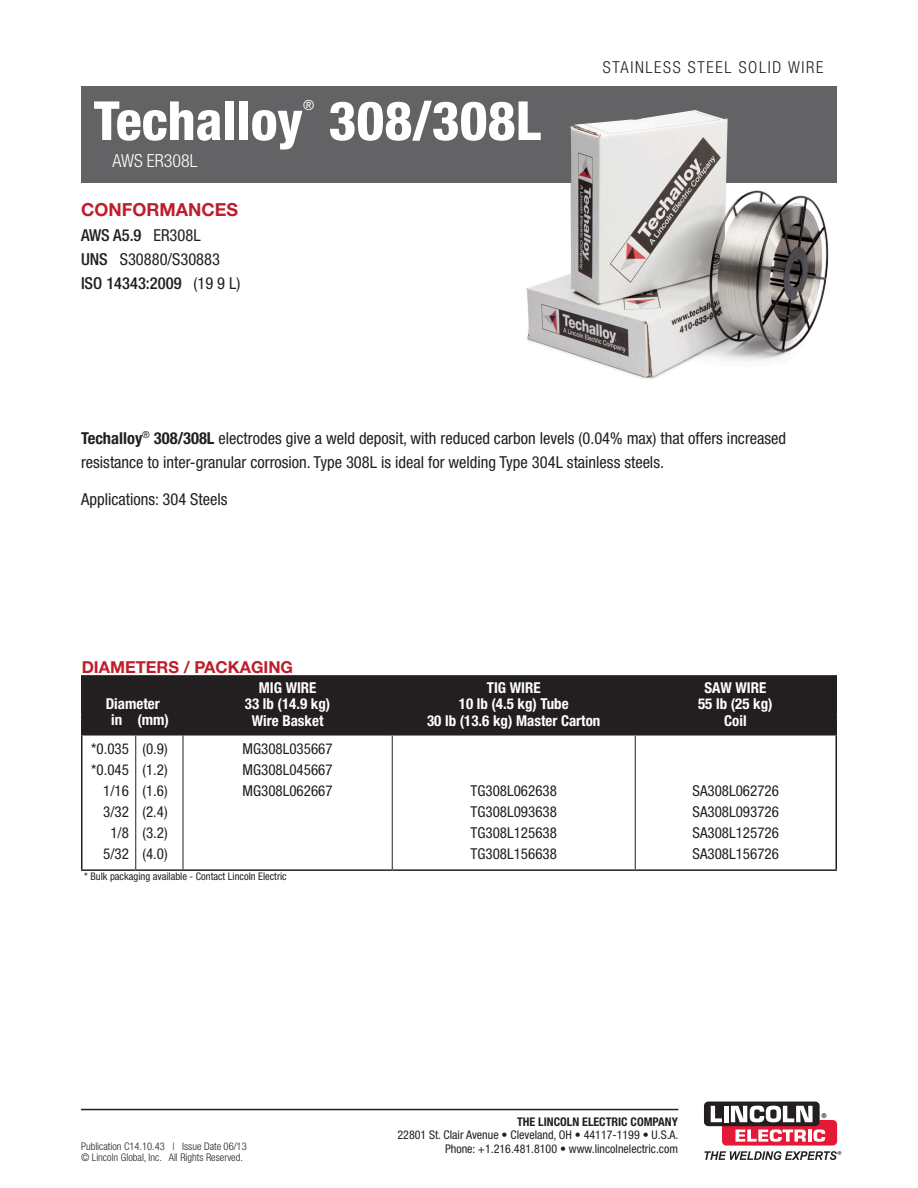
<style>
.page{position:relative;width:918px;height:1188px;background:#fff}
.page>*{position:absolute;margin:0;border:0;box-sizing:border-box;transform-origin:0 0}
.t1{font:800 condensed 54px "Helvetica Neue LT Std";color:#fff}
.product_page_headers{font:700 18px "Helvetica Neue LT Std";color:#be1d2c}
.t2{font:300 condensed 18px "Helvetica Neue LT Std";color:#fff}
.t3{font:condensed 16.5px/24px "Helvetica Neue LT Std";color:#231f20}
.t4{font:500 condensed 16.5px "Helvetica Neue LT Std";color:#231f20}
.t5{font:300 condensed 16.5px "Helvetica Neue LT Std";letter-spacing:.1em;color:#231f20}
.t6{font:700 16.5px "Helvetica Neue LT Std";color:#be1d2c}
.t7{font:condensed 15px "Helvetica Neue LT Std";color:#231f20}
.t8{font:700 condensed 15px/16.5px "Helvetica Neue LT Std";color:#fff;text-align:center}
.t9{font:condensed 13.95px "Helvetica Neue LT Std";color:#fff}
.t10{font:condensed 12px "Helvetica Neue LT Std";color:#231f20}
.t11{font:700 condensed 12px "Helvetica Neue LT Std";color:#231f20}
.t12{font:300 condensed 10.5px/10.5px "Helvetica Neue LT Std";color:#231f20}
.t13{font:condensed 10.5px "Helvetica Neue LT Std";color:#231f20}
.s1{font-weight:400}
.s2{font-weight:500}
.s3{font-weight:700}
</style>
<div class="page">
<div style="left:81px;top:86px;width:756px;height:97px;background:#636366"></div>
<div style="left:82px;top:675px;width:754px;height:59px;background:#231f20"></div>
<hr style="left:135px;top:736px;width:1px;height:133px;background:#231f20">
<hr style="left:183px;top:736px;width:1px;height:133px;background:#231f20">
<hr style="left:392px;top:736px;width:1px;height:133px;background:#231f20">
<hr style="left:635px;top:736px;width:1px;height:133px;background:#231f20">
<hr style="left:81px;top:736px;width:1px;height:133px;background:#231f20">
<hr style="left:836px;top:736px;width:1px;height:133px;background:#231f20">
<hr style="left:81px;top:869px;width:55px;height:2px;background:#231f20">
<hr style="left:136px;top:869px;width:47px;height:2px;background:#231f20">
<hr style="left:183px;top:869px;width:209px;height:2px;background:#231f20">
<hr style="left:392px;top:869px;width:243px;height:2px;background:#231f20">
<hr style="left:635px;top:869px;width:202px;height:2px;background:#231f20">
<hr style="left:81px;top:675px;width:1px;height:40px;background:#231f20">
<hr style="left:836px;top:675px;width:1px;height:40px;background:#231f20">
<svg style="left:836px;top:715px;width:1px;height:19px"></svg>
<hr style="left:183px;top:734px;width:209px;height:2px;background:#231f20">
<hr style="left:392px;top:734px;width:243px;height:2px;background:#231f20">
<hr style="left:635px;top:734px;width:202px;height:2px;background:#231f20">
<svg style="left:81px;top:715px;width:1px;height:19px"></svg>
<hr style="left:81px;top:734px;width:55px;height:2px;background:#231f20">
<hr style="left:136px;top:734px;width:47px;height:2px;background:#231f20">
<img style="left:527px;top:110px;width:301px;height:268px">
<div style="left:704px;top:1102px;width:116px;height:24px;background:#231f20;border-radius:4px"></div>
<svg style="left:704px;top:1106px;width:137px;height:54px"></svg>
<hr style="left:81px;top:1109px;width:597px;height:1px;background:#231f20">
<p class="t1" style="left:94px;top:87px;width:211px">Techalloy</p>
<p class="t9" style="left:303px;top:97px;width:13px">®</p>
<p class="t1" style="left:328px;top:87px;width:214px">308/308L</p>
<p class="t2" style="left:112px;top:150px;width:87px">AWS ER308L</p>
<p class="product_page_headers" style="left:81px;top:198px;width:159px">CONFORMANCES</p>
<p class="t4" style="left:81px;top:226px;width:121px">AWS A5.9 <span class="s1">ER308L</span></p>
<p class="t3" style="left:81px;top:247px;width:141px"><span class="s2">UNS</span> S30880/S30883</p>
<p class="t4" style="left:81px;top:274px;width:161px">ISO 14343:2009 <span class="s1">(19 9 L)</span></p>
<p class="t5" style="left:603px;top:58px;width:222px">STAINLESS STEEL SOLID WIRE</p>
<p class="t3" style="left:81px;top:426px;width:707px"><span class="s3">Techalloy</span><sup>®</sup> <span class="s3">308/308L</span> electrodes give a weld deposit, with reduced carbon levels (0.04% max) that offers increased resistance to inter-granular corrosion. Type 308L is ideal for welding Type 304L stainless steels.</p>
<p class="t3" style="left:81px;top:487px;width:148px">Applications: 304 Steels</p>
<p class="t6" style="left:82px;top:657px;width:213px">DIAMETERS / PACKAGING</p>
<p class="t8" style="left:106px;top:695px;width:56px">Diameter</p>
<p class="t8" style="left:259px;top:679px;width:59px">MIG WIRE</p>
<p class="t8" style="left:245px;top:695px;width:87px">33 lb (14.9 kg)<br>Wire Basket</p>
<p class="t8" style="left:487px;top:679px;width:55px">TIG WIRE</p>
<p class="t8" style="left:459px;top:695px;width:111px">10 lb (4.5 kg) Tube</p>
<p class="t8" style="left:427px;top:712px;width:175px">30 lb (13.6 kg) Master Carton</p>
<p class="t8" style="left:704px;top:679px;width:63px">SAW WIRE</p>
<p class="t8" style="left:698px;top:695px;width:76px">55 lb (25 kg)</p>
<p class="t8" style="left:111px;top:711px;width:13px">in</p>
<p class="t8" style="left:137px;top:711px;width:33px">(mm)</p>
<p class="t8" style="left:724px;top:712px;width:24px">Coil</p>
<p class="t7" style="left:91px;top:740px;width:39px">*0.035</p>
<p class="t7" style="left:91px;top:761px;width:39px">*0.045</p>
<p class="t7" style="left:103px;top:782px;width:27px">1/16</p>
<p class="t7" style="left:103px;top:803px;width:27px">3/32</p>
<p class="t7" style="left:110px;top:824px;width:20px">1/8</p>
<p class="t7" style="left:103px;top:845px;width:27px">5/32</p>
<p class="t7" style="left:243px;top:740px;width:92px">MG308L035667</p>
<p class="t7" style="left:243px;top:761px;width:92px">MG308L045667</p>
<p class="t7" style="left:243px;top:782px;width:92px">MG308L062667</p>
<p class="t7" style="left:471px;top:782px;width:88px">TG308L062638</p>
<p class="t7" style="left:471px;top:803px;width:88px">TG308L093638</p>
<p class="t7" style="left:471px;top:824px;width:88px">TG308L125638</p>
<p class="t7" style="left:471px;top:845px;width:88px">TG308L156638</p>
<p class="t7" style="left:142px;top:740px;width:27px">(0.9)</p>
<p class="t7" style="left:142px;top:761px;width:27px">(1.2)</p>
<p class="t7" style="left:142px;top:782px;width:27px">(1.6)</p>
<p class="t7" style="left:142px;top:803px;width:27px">(2.4)</p>
<p class="t7" style="left:142px;top:824px;width:27px">(3.2)</p>
<p class="t7" style="left:142px;top:845px;width:27px">(4.0)</p>
<p class="t7" style="left:693px;top:782px;width:88px">SA308L062726</p>
<p class="t7" style="left:693px;top:803px;width:88px">SA308L093726</p>
<p class="t7" style="left:693px;top:824px;width:88px">SA308L125726</p>
<p class="t7" style="left:693px;top:845px;width:88px">SA308L156726</p>
<p class="t13" style="left:84px;top:870px;width:204px">* Bulk packaging available - Contact Lincoln Electric</p>
<p class="t12" style="left:81px;top:1141px;width:167px">Publication C14.10.43 | Issue Date 06/13 © Lincoln Global, Inc. All Rights Reserved.</p>
<p class="t11" style="left:517px;top:1114px;width:162px">THE LINCOLN ELECTRIC COMPANY</p>
<p class="t10" style="left:398px;top:1128px;width:282px">22801 St. Clair Avenue • Cleveland, OH • 44117-1199 • U.S.A.</p>
<p class="t10" style="left:445px;top:1142px;width:234px">Phone: +1.216.481.8100 • www.lincolnelectric.com</p>
</div>
